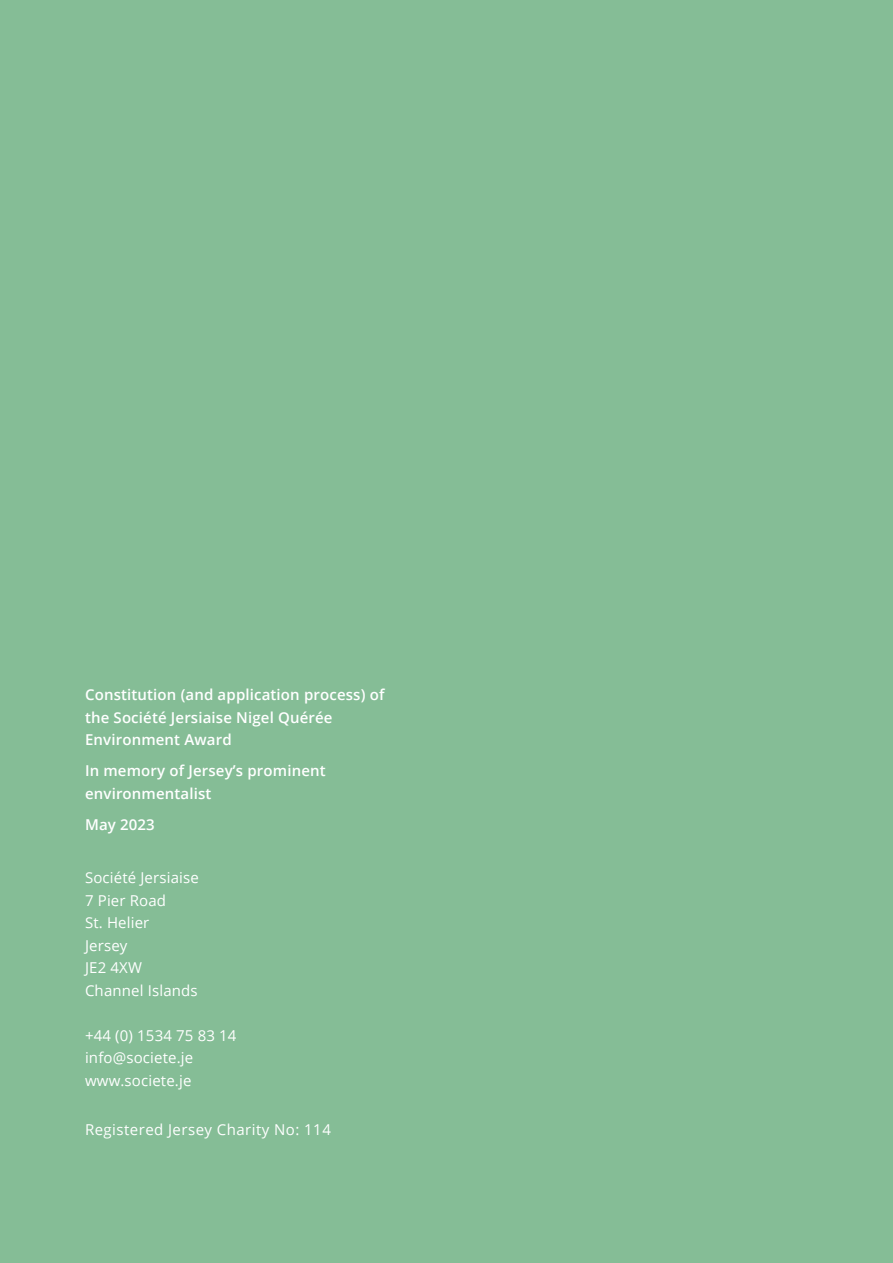
<style>
.page{position:relative;width:893px;height:1263px;background:#85bd96}
.page>*{position:absolute;margin:0;border:0;box-sizing:border-box;transform-origin:0 0}
.t1{font:600 15px/22.5px "Open Sans";letter-spacing:.01em;color:#fff}
.t2{font:15px/22.5px "Open Sans";letter-spacing:.01em;color:#fff}
.t3{font:15px "Open Sans";letter-spacing:.03em;color:#fff}
</style>
<div class="page">
<p class="t1" style="left:85px;top:685px;width:301px">Constitution (and application process) of the Société Jersiaise Nigel Quérée<br>Environment Award</p>
<p class="t1" style="left:85px;top:761px;width:242px">In memory of Jersey’s prominent environmentalist</p>
<p class="t1" style="left:85px;top:815px;width:71px">May 2023</p>
<p class="t2" style="left:85px;top:868px;width:115px">Société Jersiaise<br>7 Pier Road<br>St. Helier<br>Jersey<br>JE2 4XW<br>Channel Islands</p>
<p class="t2" style="left:85px;top:1026px;width:153px">+44 (0) 1534 75 83 14 info@societe.je www.societe.je</p>
<p class="t3" style="left:85px;top:1124px;width:247px">Registered Jersey Charity No: 114</p>
</div>
